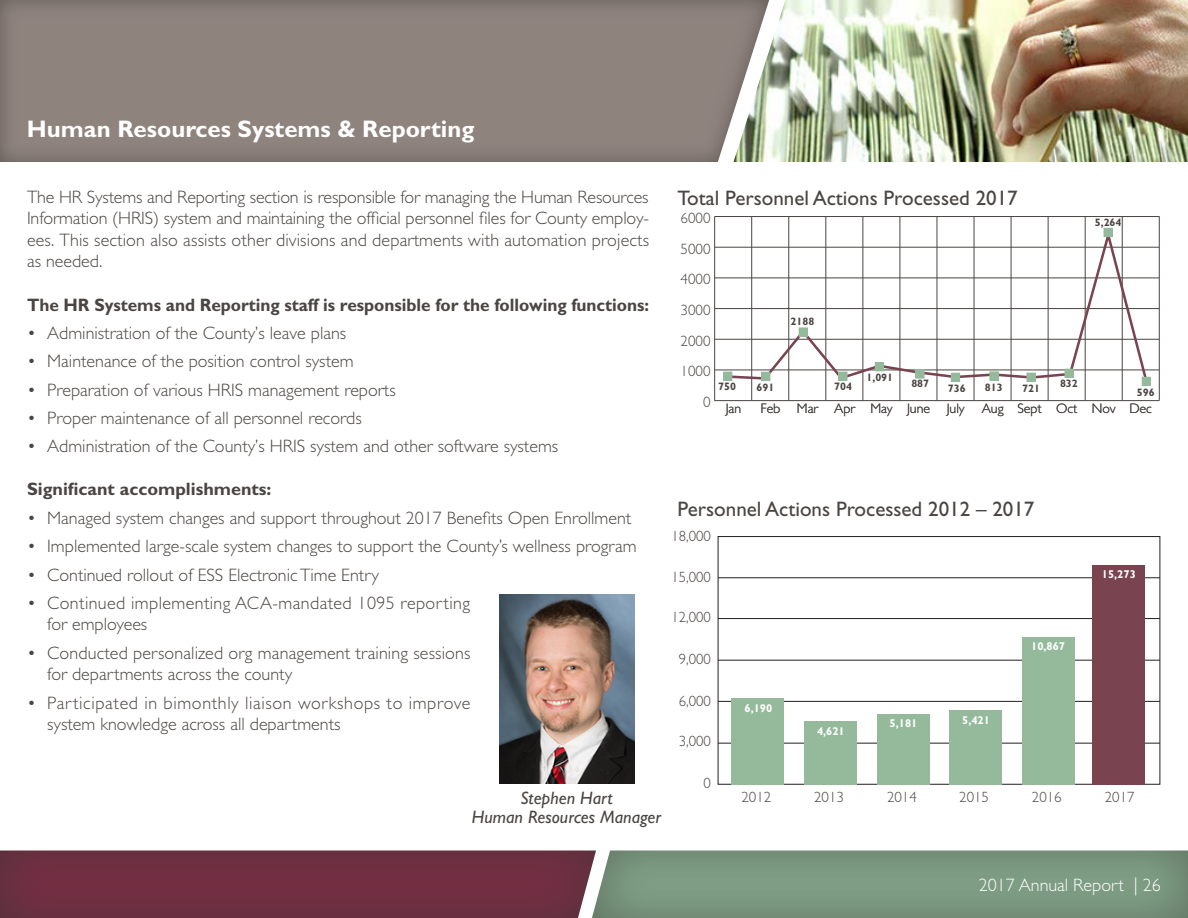
<style>
.page{position:relative;width:1188px;height:918px;background:#fff}
.page>*{position:absolute;margin:0;border:0;box-sizing:border-box;transform-origin:0 0}
.t1{font:700 24px "Gill Sans";color:#fff}
.t2{font:21px "Gill Sans";color:#4a4542}
.t3{font:300 18px/21.6px "Gill Sans";color:#4a4542;text-align:justify}
.t4{font:300 18px/21.6px "Gill Sans";letter-spacing:.035em;color:#4a4542}
.t5{font:700 18px "Gill Sans";letter-spacing:-.005em;color:#4a4542;scale:.96 1}
.t6{font:300 18px/21.6px "Gill Sans";letter-spacing:.02em;color:#4a4542}
.t7{font:italic 18px/19.5px "Gill Sans";color:#4a4542;text-align:center}
.t8{font:700 18px "Gill Sans";letter-spacing:-.005em;color:#4a4542}
.t9{font:300 18px "Gill Sans";color:#fff}
.t10{font:300 15px "Gill Sans";color:#4a4542}
.t11{font:300 14.85px "Gill Sans";color:#4a4542}
.t12{font:300 13.8px "Gill Sans";color:#231f20}
.t13{font:700 11.25px "Gill Sans";color:#fff}
.t14{font:700 10.8px "Gill Sans";color:#4a4542}
</style>
<div class="page">
<img style="left:596px;top:850px;width:592px;height:68px">
<img style="left:0;top:850px;width:596px;height:68px">
<img style="left:769px;top:0;width:419px;height:162px">
<img style="left:0;top:0;width:769px;height:162px">
<img style="left:499px;top:595px;width:135px;height:189px">
<hr style="left:715px;top:400px;width:444px;height:1px;background:#4a4542">
<hr style="left:714px;top:216px;width:1px;height:185px;background:#4a4542">
<hr style="left:751px;top:216px;width:1px;height:185px;background:#4a4542">
<hr style="left:789px;top:216px;width:1px;height:185px;background:#4a4542">
<hr style="left:826px;top:216px;width:1px;height:185px;background:#4a4542">
<hr style="left:863px;top:216px;width:1px;height:185px;background:#4a4542">
<hr style="left:900px;top:216px;width:1px;height:185px;background:#4a4542">
<hr style="left:937px;top:216px;width:1px;height:185px;background:#4a4542">
<hr style="left:974px;top:216px;width:1px;height:185px;background:#4a4542">
<hr style="left:1011px;top:216px;width:1px;height:185px;background:#4a4542">
<hr style="left:1048px;top:216px;width:1px;height:185px;background:#4a4542">
<hr style="left:1085px;top:216px;width:1px;height:185px;background:#4a4542">
<hr style="left:1122px;top:216px;width:1px;height:185px;background:#4a4542">
<hr style="left:1159px;top:216px;width:1px;height:185px;background:#4a4542">
<hr style="left:715px;top:370px;width:444px;height:1px;background:#4a4542">
<hr style="left:715px;top:339px;width:444px;height:1px;background:#4a4542">
<hr style="left:715px;top:308px;width:444px;height:1px;background:#4a4542">
<hr style="left:715px;top:278px;width:444px;height:1px;background:#4a4542">
<hr style="left:715px;top:247px;width:444px;height:1px;background:#4a4542">
<hr style="left:714px;top:216px;width:445px;height:1px;background:#4a4542">
<svg style="left:724px;top:225px;width:426px;height:159px"></svg>
<div style="left:724px;top:372px;width:8px;height:8px;background:#94ba9b"></div>
<div style="left:723px;top:372px;width:9px;height:9px;border:1px solid #94ba9b"></div>
<div style="left:762px;top:372px;width:8px;height:9px;background:#94ba9b"></div>
<div style="left:761px;top:372px;width:9px;height:9px;border:1px solid #94ba9b"></div>
<div style="left:916px;top:370px;width:8px;height:8px;background:#94ba9b"></div>
<div style="left:915px;top:370px;width:9px;height:8px;border:1px solid #94ba9b"></div>
<div style="left:799px;top:328px;width:8px;height:8px;background:#94ba9b"></div>
<div style="left:799px;top:328px;width:9px;height:9px;border:1px solid #94ba9b"></div>
<div style="left:839px;top:372px;width:8px;height:8px;background:#94ba9b"></div>
<div style="left:838px;top:372px;width:9px;height:9px;border:1px solid #94ba9b"></div>
<div style="left:1104px;top:228px;width:8px;height:9px;background:#94ba9b"></div>
<div style="left:1104px;top:228px;width:9px;height:9px;border:1px solid #94ba9b"></div>
<div style="left:875px;top:363px;width:9px;height:8px;background:#94ba9b"></div>
<div style="left:875px;top:362px;width:9px;height:9px;border:1px solid #94ba9b"></div>
<div style="left:1027px;top:373px;width:8px;height:8px;background:#94ba9b"></div>
<div style="left:1027px;top:373px;width:9px;height:9px;border:1px solid #94ba9b"></div>
<div style="left:1065px;top:369px;width:8px;height:8px;background:#94ba9b"></div>
<div style="left:1065px;top:369px;width:9px;height:9px;border:1px solid #94ba9b"></div>
<div style="left:951px;top:373px;width:9px;height:8px;background:#94ba9b"></div>
<div style="left:951px;top:373px;width:9px;height:9px;border:1px solid #94ba9b"></div>
<div style="left:990px;top:372px;width:8px;height:8px;background:#94ba9b"></div>
<div style="left:990px;top:372px;width:9px;height:8px;border:1px solid #94ba9b"></div>
<div style="left:1142px;top:377px;width:9px;height:9px;background:#94ba9b"></div>
<hr style="left:718px;top:701px;width:442px;height:1px;background:#231f20">
<hr style="left:718px;top:660px;width:442px;height:1px;background:#231f20">
<hr style="left:718px;top:578px;width:442px;height:1px;background:#231f20">
<hr style="left:718px;top:618px;width:442px;height:1px;background:#231f20">
<hr style="left:718px;top:743px;width:442px;height:1px;background:#231f20">
<div style="left:732px;top:698px;width:52px;height:86px;background:#94ba9b"></div>
<div style="left:804px;top:721px;width:53px;height:63px;background:#94ba9b"></div>
<div style="left:877px;top:714px;width:52px;height:70px;background:#94ba9b"></div>
<div style="left:949px;top:710px;width:53px;height:74px;background:#94ba9b"></div>
<div style="left:1022px;top:637px;width:52px;height:147px;background:#94ba9b"></div>
<div style="left:1093px;top:565px;width:52px;height:219px;background:#79434f"></div>
<h1 class="t1" style="left:27px;top:115px;width:449px">Human Resources Systems &amp; Reporting</h1>
<p class="t3" style="left:27px;top:186px;width:624px">The HR Systems and Reporting section is responsible for managing the Human Resources Information (HRIS) system and maintaining the official personnel files for County employ&shy;ees. This section also assists other divisions and departments with automation projects as needed.</p>
<p class="t5" style="left:27px;top:294px;width:649px">The HR Systems and Reporting staff is responsible for the following functions:</p>
<p class="t3" style="left:27px;top:322px;width:321px">• Administration of the County’s leave plans</p>
<p class="t3" style="left:27px;top:351px;width:328px">• Maintenance of the position control system</p>
<p class="t3" style="left:27px;top:379px;width:370px">• Preparation of various HRIS management reports</p>
<p class="t3" style="left:27px;top:407px;width:336px">• Proper maintenance of all personnel records</p>
<p class="t3" style="left:27px;top:436px;width:533px">• Administration of the County’s HRIS system and other software systems</p>
<p class="t8" style="left:27px;top:479px;width:246px">Significant accomplishments:</p>
<p class="t3" style="left:27px;top:507px;width:606px">• Managed system changes and support throughout 2017 Benefits Open Enrollment</p>
<p class="t3" style="left:27px;top:536px;width:611px">• Implemented large-scale system changes to support the County’s wellness program</p>
<p class="t3" style="left:27px;top:564px;width:354px">• Continued rollout of ESS Electronic Time Entry</p>
<p class="t6" style="left:47px;top:592px;width:424px;text-indent:-20px">• Continued implementing ACA-mandated 1095 reporting for employees</p>
<p class="t3" style="left:47px;top:642px;width:425px;text-indent:-20px">• Conducted personalized org management training sessions for departments across the county</p>
<p class="t4" style="left:47px;top:692px;width:425px;text-indent:-20px">• Participated in bimonthly liaison workshops to improve system knowledge across all departments</p>
<p class="t7" style="left:472px;top:788px;width:191px">Stephen Hart<br>Human Resources Manager</p>
<p class="t2" style="left:678px;top:186px;width:342px">Total Personnel Actions Processed 2017</p>
<p class="t10" style="left:681px;top:210px;width:31px">6000</p>
<p class="t10" style="left:681px;top:240px;width:31px">5000</p>
<p class="t10" style="left:681px;top:271px;width:31px">4000</p>
<p class="t10" style="left:681px;top:302px;width:31px">3000</p>
<p class="t10" style="left:681px;top:332px;width:31px">2000</p>
<p class="t14" style="left:791px;top:315px;width:25px">2188</p>
<p class="t14" style="left:1095px;top:216px;width:28px">5,264</p>
<p class="t10" style="left:681px;top:363px;width:31px">1000</p>
<p class="t10" style="left:703px;top:394px;width:9px">0</p>
<p class="t14" style="left:718px;top:380px;width:19px">750</p>
<p class="t14" style="left:756px;top:381px;width:19px">691</p>
<p class="t14" style="left:834px;top:380px;width:19px">704</p>
<p class="t14" style="left:866px;top:371px;width:28px">1,091</p>
<p class="t14" style="left:911px;top:377px;width:19px">887</p>
<p class="t14" style="left:985px;top:381px;width:19px">813</p>
<p class="t14" style="left:948px;top:382px;width:19px">736</p>
<p class="t14" style="left:1022px;top:381px;width:19px">721</p>
<p class="t14" style="left:1060px;top:377px;width:19px">832</p>
<p class="t14" style="left:1137px;top:386px;width:19px">596</p>
<p class="t12" style="left:726px;top:401px;width:17px">Jan</p>
<p class="t12" style="left:761px;top:401px;width:393px">Feb Mar Apr May June July Aug Sept Oct Nov Dec</p>
<p class="t2" style="left:678px;top:497px;width:358px">Personnel Actions Processed 2012 – 2017</p>
<p class="t11" style="left:672px;top:528px;width:41px">18,000</p>
<p class="t11" style="left:672px;top:569px;width:41px">15,000</p>
<p class="t11" style="left:672px;top:609px;width:41px">12,000</p>
<p class="t11" style="left:679px;top:651px;width:34px">9,000</p>
<p class="t11" style="left:679px;top:692px;width:34px">6,000</p>
<p class="t11" style="left:679px;top:733px;width:34px">3,000</p>
<p class="t11" style="left:704px;top:775px;width:9px">0</p>
<p class="t13" style="left:745px;top:702px;width:29px">6,190</p>
<p class="t13" style="left:817px;top:725px;width:29px">4,621</p>
<p class="t13" style="left:890px;top:716px;width:29px">5,181</p>
<p class="t13" style="left:962px;top:713px;width:29px">5,421</p>
<p class="t13" style="left:1031px;top:639px;width:35px">10,867</p>
<p class="t13" style="left:1102px;top:568px;width:35px">15,273</p>
<p class="t11" style="left:742px;top:788px;width:31px">2012</p>
<p class="t11" style="left:814px;top:788px;width:31px">2013</p>
<p class="t11" style="left:887px;top:788px;width:31px">2014</p>
<p class="t11" style="left:959px;top:788px;width:31px">2015</p>
<p class="t11" style="left:1032px;top:788px;width:31px">2016</p>
<p class="t11" style="left:1105px;top:788px;width:31px">2017</p>
<p class="t9" style="left:979px;top:875px;width:184px">2017 Annual Report | 26</p>
</div>
